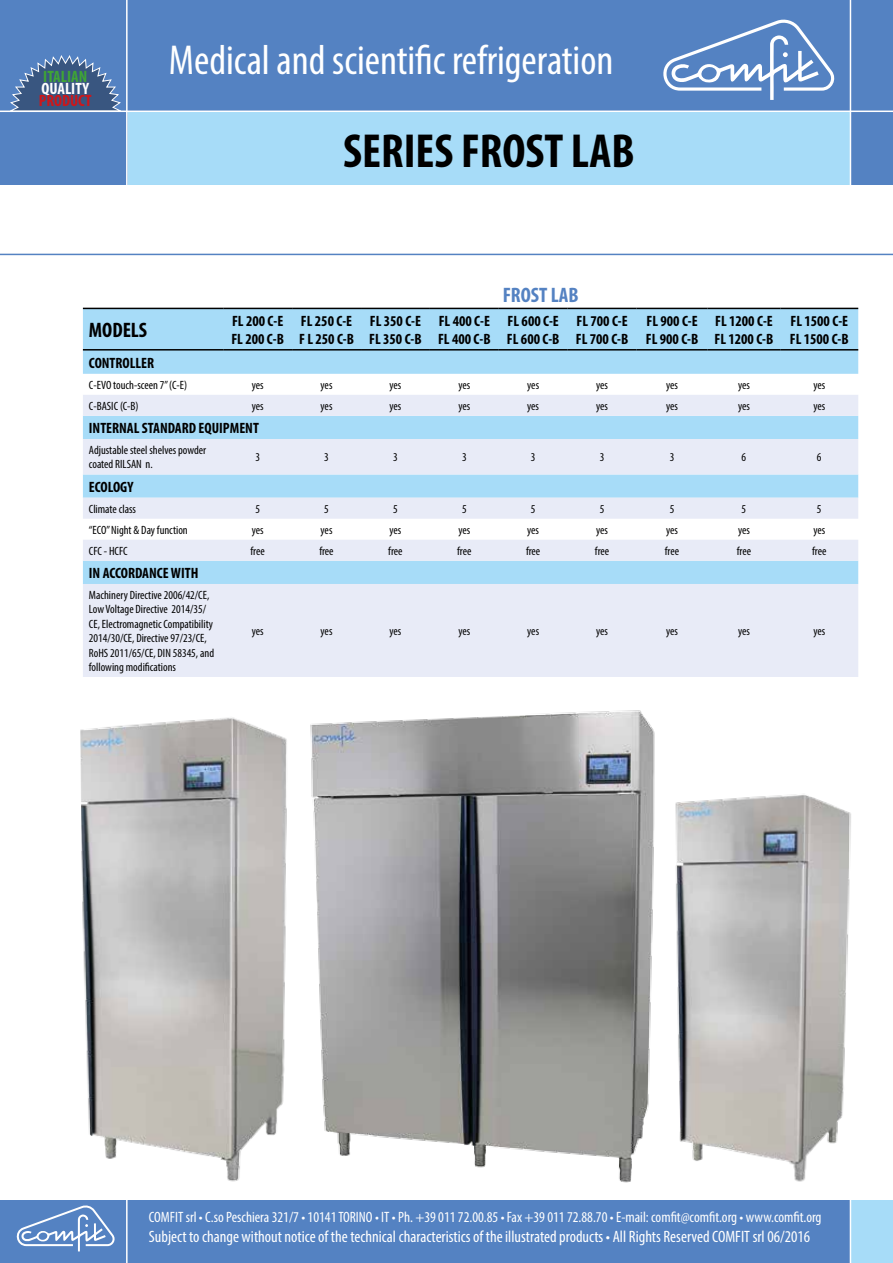
<style>
.page{position:relative;width:893px;height:1263px;background:#fff}
.page>*{position:absolute;margin:0;border:0;box-sizing:border-box;transform-origin:0 0}
.t1{font:700 condensed 48px "Myriad Pro";color:#000}
.t2{font:condensed 42px "Myriad Pro";color:#fff}
.t3{font:700 condensed 21px "Myriad Pro";color:#5482c2}
.t4{font:700 condensed 21px "Myriad Pro";color:#000}
.t5{font:condensed 16.5px "Myriad Pro";color:#fff}
.t6{font:700 condensed 16.5px "Myriad Pro";color:#3fa535}
.t7{font:700 condensed 16.5px "Myriad Pro";color:#fff}
.t8{font:700 condensed 16.5px "Myriad Pro";color:#cd171a}
.t9{font:700 condensed 15px/18px "Myriad Pro";color:#000}
.t10{font:condensed 15px "Myriad Pro";color:#fff}
.t11{font:condensed 12px/14.4px "Myriad Pro";color:#000}
</style>
<div class="page">
<div style="left:850px;top:1200px;width:43px;height:63px;background:#a7dcf8"></div>
<div style="left:0;top:0;width:893px;height:185px;background:#5482c2"></div>
<div style="left:128px;top:111px;width:722px;height:74px;background:#a7dcf8"></div>
<div style="left:0;top:1200px;width:850px;height:63px;background:#5482c2"></div>
<hr style="left:126px;top:0;width:2px;height:1263px;background:#fff">
<hr style="left:0;top:111px;width:893px;height:1px;background:#fff">
<hr style="left:850px;top:0;width:1px;height:1263px;background:#fff">
<hr style="left:0;top:254px;width:893px;height:1px;background:#5482c2">
<svg style="left:663px;top:19px;width:172px;height:81px"></svg>
<svg style="left:16px;top:1205px;width:99px;height:46px"></svg>
<svg style="left:7px;top:55px;width:115px;height:56px"></svg>
<div style="left:83px;top:309px;width:775px;height:40px;background:#a7dcf8"></div>
<div style="left:83px;top:351px;width:775px;height:23px;background:#a7dcf8"></div>
<svg style="left:83px;top:395px;width:775px;height:282px;background:#d9e8f7"></svg>
<hr style="left:83px;top:308px;width:140px;height:1px;background:#000">
<hr style="left:223px;top:308px;width:69px;height:1px;background:#000">
<hr style="left:292px;top:308px;width:69px;height:1px;background:#000">
<hr style="left:361px;top:308px;width:69px;height:1px;background:#000">
<hr style="left:430px;top:308px;width:69px;height:1px;background:#000">
<hr style="left:499px;top:308px;width:69px;height:1px;background:#000">
<hr style="left:568px;top:308px;width:69px;height:1px;background:#000">
<hr style="left:637px;top:308px;width:71px;height:1px;background:#000">
<hr style="left:708px;top:308px;width:72px;height:1px;background:#000">
<hr style="left:780px;top:308px;width:78px;height:1px;background:#000">
<hr style="left:83px;top:349px;width:140px;height:2px;background:#000">
<hr style="left:223px;top:349px;width:69px;height:2px;background:#000">
<hr style="left:292px;top:349px;width:69px;height:2px;background:#000">
<hr style="left:361px;top:349px;width:69px;height:2px;background:#000">
<hr style="left:430px;top:349px;width:69px;height:2px;background:#000">
<hr style="left:499px;top:349px;width:69px;height:2px;background:#000">
<hr style="left:568px;top:349px;width:69px;height:2px;background:#000">
<hr style="left:637px;top:349px;width:71px;height:2px;background:#000">
<hr style="left:708px;top:349px;width:72px;height:2px;background:#000">
<hr style="left:780px;top:349px;width:78px;height:2px;background:#000">
<img style="left:80px;top:717px;width:207px;height:465px">
<img style="left:310px;top:710px;width:345px;height:473px">
<img style="left:675px;top:794px;width:176px;height:388px">
<h3 class="t6" style="left:43px;top:67px;width:45px">ITALIAN</h3>
<h3 class="t7" style="left:41px;top:78px;width:49px">QUALITY</h3>
<h3 class="t8" style="left:39px;top:90px;width:54px">PRODUCT</h3>
<h2 class="t2" style="left:169px;top:35px;width:446px">Medical and scientific refrigeration</h2>
<h1 class="t1" style="left:343px;top:121px;width:293px">SERIES FROST LAB</h1>
<h3 class="t3" style="left:503px;top:282px;width:77px">FROST LAB</h3>
<h3 class="t4" style="left:89px;top:317px;width:60px">MODELS</h3>
<p class="t9" style="left:231px;top:311px;width:54px">FL 200 C-E<br>FL 200 C-B</p>
<p class="t9" style="left:299px;top:311px;width:56px">FL 250 C-E<br>F L 250 C-B</p>
<p class="t9" style="left:369px;top:311px;width:54px">FL 350 C-E<br>FL 350 C-B</p>
<p class="t9" style="left:438px;top:311px;width:54px">FL 400 C-E<br>FL 400 C-B</p>
<p class="t9" style="left:507px;top:311px;width:54px">FL 600 C-E<br>FL 600 C-B</p>
<p class="t9" style="left:576px;top:311px;width:54px">FL 700 C-E<br>FL 700 C-B</p>
<p class="t9" style="left:646px;top:311px;width:54px">FL 900 C-E<br>FL 900 C-B</p>
<p class="t9" style="left:714px;top:311px;width:60px">FL 1200 C-E<br>FL 1200 C-B</p>
<p class="t9" style="left:790px;top:311px;width:60px">FL 1500 C-E<br>FL 1500 C-B</p>
<p class="t9" style="left:89px;top:353px;width:67px">CONTROLLER</p>
<p class="t11" style="left:89px;top:377px;width:100px">C-EVO touch-sceen 7” (C-E)</p>
<p class="t11" style="left:252px;top:377px;width:13px">yes</p>
<p class="t11" style="left:321px;top:377px;width:13px">yes</p>
<p class="t11" style="left:390px;top:377px;width:13px">yes</p>
<p class="t11" style="left:458px;top:377px;width:13px">yes</p>
<p class="t11" style="left:527px;top:377px;width:13px">yes</p>
<p class="t11" style="left:596px;top:377px;width:13px">yes</p>
<p class="t11" style="left:666px;top:377px;width:13px">yes</p>
<p class="t11" style="left:738px;top:377px;width:13px">yes</p>
<p class="t11" style="left:813px;top:377px;width:13px">yes</p>
<p class="t11" style="left:89px;top:398px;width:51px">C-BASIC (C-B)</p>
<p class="t11" style="left:252px;top:398px;width:13px">yes</p>
<p class="t11" style="left:321px;top:398px;width:13px">yes</p>
<p class="t11" style="left:390px;top:398px;width:13px">yes</p>
<p class="t11" style="left:458px;top:398px;width:13px">yes</p>
<p class="t11" style="left:527px;top:398px;width:13px">yes</p>
<p class="t11" style="left:596px;top:398px;width:13px">yes</p>
<p class="t11" style="left:666px;top:398px;width:13px">yes</p>
<p class="t11" style="left:738px;top:398px;width:13px">yes</p>
<p class="t11" style="left:813px;top:398px;width:13px">yes</p>
<p class="t9" style="left:89px;top:419px;width:172px">INTERNAL STANDARD EQUIPMENT</p>
<p class="t11" style="left:89px;top:443px;width:119px">Adjustable steel shelves powder coated RILSAN n.</p>
<p class="t11" style="left:255px;top:450px;width:6px">3</p>
<p class="t11" style="left:324px;top:450px;width:6px">3</p>
<p class="t11" style="left:393px;top:450px;width:6px">3</p>
<p class="t11" style="left:462px;top:450px;width:6px">3</p>
<p class="t11" style="left:531px;top:450px;width:6px">3</p>
<p class="t11" style="left:600px;top:450px;width:6px">3</p>
<p class="t11" style="left:670px;top:450px;width:6px">3</p>
<p class="t11" style="left:742px;top:450px;width:6px">6</p>
<p class="t11" style="left:817px;top:450px;width:6px">6</p>
<p class="t9" style="left:89px;top:477px;width:46px">ECOLOGY</p>
<p class="t11" style="left:89px;top:501px;width:49px">Climate class</p>
<p class="t11" style="left:255px;top:501px;width:6px">5</p>
<p class="t11" style="left:324px;top:501px;width:6px">5</p>
<p class="t11" style="left:393px;top:501px;width:6px">5</p>
<p class="t11" style="left:462px;top:501px;width:6px">5</p>
<p class="t11" style="left:531px;top:501px;width:6px">5</p>
<p class="t11" style="left:600px;top:501px;width:6px">5</p>
<p class="t11" style="left:670px;top:501px;width:6px">5</p>
<p class="t11" style="left:742px;top:501px;width:6px">5</p>
<p class="t11" style="left:817px;top:501px;width:6px">5</p>
<p class="t11" style="left:89px;top:522px;width:100px">“ECO” Night &amp; Day function</p>
<p class="t11" style="left:252px;top:522px;width:13px">yes</p>
<p class="t11" style="left:321px;top:522px;width:13px">yes</p>
<p class="t11" style="left:390px;top:522px;width:13px">yes</p>
<p class="t11" style="left:458px;top:522px;width:13px">yes</p>
<p class="t11" style="left:527px;top:522px;width:13px">yes</p>
<p class="t11" style="left:596px;top:522px;width:13px">yes</p>
<p class="t11" style="left:666px;top:522px;width:13px">yes</p>
<p class="t11" style="left:738px;top:522px;width:13px">yes</p>
<p class="t11" style="left:813px;top:522px;width:13px">yes</p>
<p class="t11" style="left:89px;top:543px;width:40px">CFC - HCFC</p>
<p class="t11" style="left:251px;top:543px;width:16px">free</p>
<p class="t11" style="left:319px;top:543px;width:16px">free</p>
<p class="t11" style="left:388px;top:543px;width:16px">free</p>
<p class="t11" style="left:457px;top:543px;width:16px">free</p>
<p class="t11" style="left:526px;top:543px;width:16px">free</p>
<p class="t11" style="left:595px;top:543px;width:16px">free</p>
<p class="t11" style="left:665px;top:543px;width:16px">free</p>
<p class="t11" style="left:737px;top:543px;width:16px">free</p>
<p class="t11" style="left:812px;top:543px;width:16px">free</p>
<p class="t9" style="left:89px;top:564px;width:111px">IN ACCORDANCE WITH</p>
<p class="t11" style="left:89px;top:588px;width:127px">Machinery Directive 2006/42/CE,<br>Low Voltage Directive 2014/35/<br>CE, Electromagnetic Compatibility<br>2014/30/CE, Directive 97/23/CE,<br>RoHS 2011/65/CE, DIN 58345, and following modifications</p>
<p class="t11" style="left:252px;top:624px;width:13px">yes</p>
<p class="t11" style="left:321px;top:624px;width:13px">yes</p>
<p class="t11" style="left:390px;top:624px;width:13px">yes</p>
<p class="t11" style="left:458px;top:624px;width:13px">yes</p>
<p class="t11" style="left:527px;top:624px;width:13px">yes</p>
<p class="t11" style="left:596px;top:624px;width:13px">yes</p>
<p class="t11" style="left:666px;top:624px;width:13px">yes</p>
<p class="t11" style="left:738px;top:624px;width:13px">yes</p>
<p class="t11" style="left:813px;top:624px;width:13px">yes</p>
<p class="t10" style="left:149px;top:1208px;width:674px">COMFIT srl • C.so Peschiera 321/7 • 10141 TORINO • IT • Ph. +39 011 72.00.85 • Fax +39 011 72.88.70 • E-mail: comfit@comfit.org • www.comfit.org</p>
<h3 class="t5" style="left:149px;top:1226px;width:663px">Subject to change without notice of the technical characteristics of the illustrated products • All Rights Reserved COMFIT srl 06/2016</h3>
</div>
